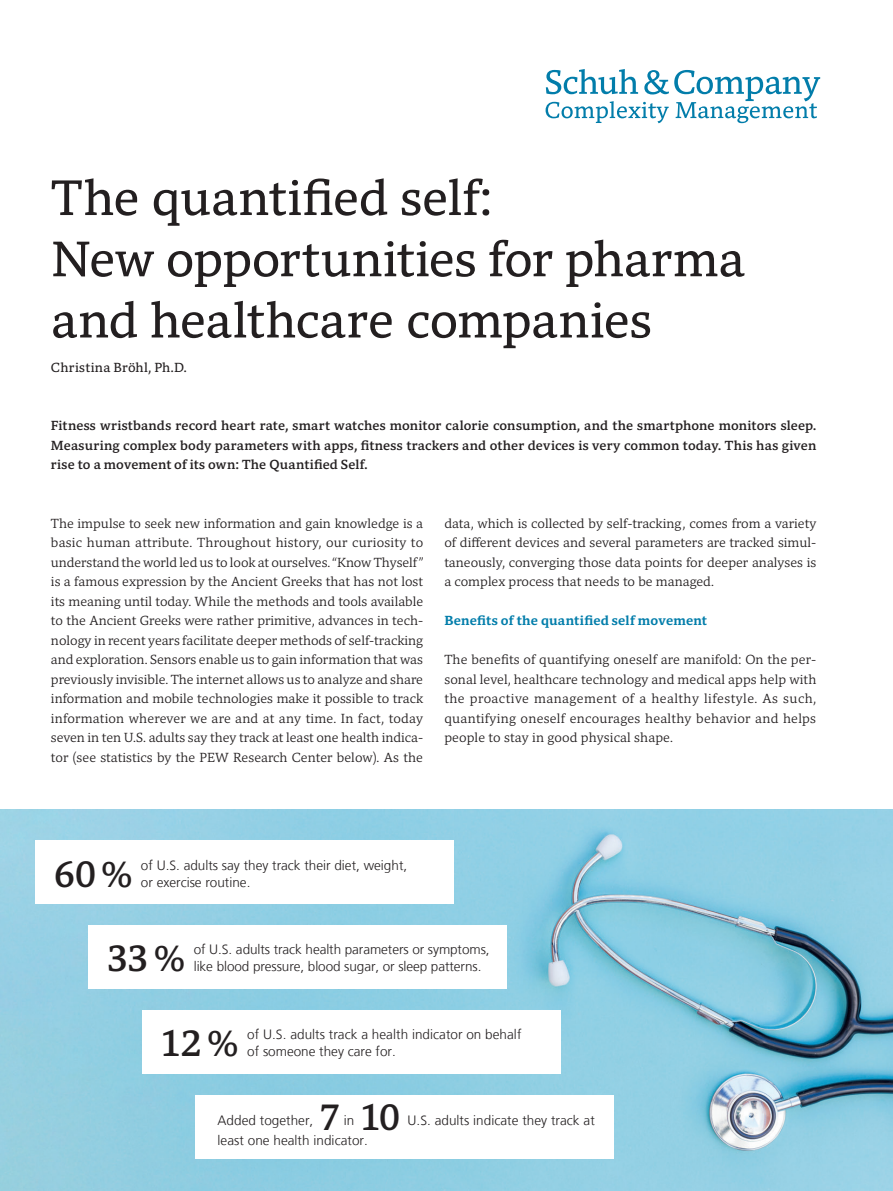
<style>
.page{position:relative;width:893px;height:1191px;background:#fff}
.page>*{position:absolute;margin:0;border:0;box-sizing:border-box;transform-origin:0 0}
.t1{font:51px/61.2px "Mundo Serif";letter-spacing:-.01em;color:#231f20}
.t2{font:600 37.5px "Mundo Serif";letter-spacing:-.015em;color:#231f20}
.t3{font:13.5px/19.5px "Mundo Serif";color:#231f20;text-align:justify}
.t4{font:300 13.5px/17.2px "Frutiger LT";color:#231f20}
.t5{font:600 13.5px/19.5px "Mundo Serif";letter-spacing:.01em;color:#231f20;text-align:justify}
.t6{font:500 13.5px "Mundo Serif";letter-spacing:.015em;color:#027daa}
.t7{font:13.5px "Mundo Serif";letter-spacing:.025em;color:#231f20}
</style>
<div class="page">
<img style="left:0;top:809px;width:893px;height:382px">
<div style="left:35px;top:840px;width:418px;height:64px;background:#fff"></div>
<svg style="left:546px;top:69px;width:274px;height:54px"></svg>
<div style="left:88px;top:925px;width:418px;height:64px;background:#fff"></div>
<div style="left:142px;top:1010px;width:419px;height:64px;background:#fff"></div>
<div style="left:196px;top:1095px;width:418px;height:64px;background:#fff"></div>
<h1 class="t1" style="left:51px;top:165px;width:696px">The quantified self:<br>New opportunities for pharma and healthcare companies</h1>
<p class="t7" style="left:51px;top:358px;width:137px">Christina Bröhl, Ph.D.</p>
<p class="t5" style="left:51px;top:415px;width:767px">Fitness wristbands record heart rate, smart watches monitor calorie consumption, and the smartphone monitors sleep.<br>Measuring complex body parameters with apps, fitness trackers and other devices is very common today. This has given rise to a movement of its own: The Quantified Self.</p>
<p class="t3" style="left:51px;top:513px;width:374px">The impulse to seek new information and gain knowledge is a basic human attribute. Throughout history, our curiosity to understand the world led us to look at ourselves. “Know Thyself ” is a famous expression by the Ancient Greeks that has not lost its meaning until today. While the methods and tools available to the Ancient Greeks were rather primitive, advances in tech&shy;nology in recent years facilitate deeper methods of self-tracking and exploration. Sensors enable us to gain information that was previously invisible. The internet allows us to analyze and share information and mobile technologies make it possible to track information wherever we are and at any time. In fact, today seven in ten U.S. adults say they track at least one health indica&shy;tor (see statistics by the PEW Research Center below). As the</p>
<p class="t3" style="left:444px;top:512px;width:374px">data, which is collected by self-tracking, comes from a variety of different devices and several parameters are tracked simul&shy;taneously, converging those data points for deeper analyses is a complex process that needs to be managed.</p>
<p class="t6" style="left:444px;top:611px;width:264px">Benefits of the quantified self movement</p>
<p class="t3" style="left:444px;top:649px;width:374px">The benefits of quantifying oneself are manifold: On the per&shy;sonal level, healthcare technology and medical apps help with the proactive management of a healthy lifestyle. As such, quantifying oneself encourages healthy behavior and helps people to stay in good physical shape.</p>
<h2 class="t2" style="left:54px;top:848px;width:80px">60%</h2>
<p class="t4" style="left:141px;top:856px;width:268px">of U.S. adults say they track their diet, weight, or exercise routine.</p>
<h2 class="t2" style="left:107px;top:932px;width:80px">33%</h2>
<p class="t4" style="left:194px;top:941px;width:297px">of U.S. adults track health parameters or symptoms, like blood pressure, blood sugar, or sleep patterns.</p>
<h2 class="t2" style="left:161px;top:1017px;width:80px">12%</h2>
<p class="t4" style="left:247px;top:1026px;width:276px">of U.S. adults track a health indicator on behalf of someone they care for.</p>
<h2 class="t2" style="left:319px;top:1091px;width:82px">7 10</h2>
<p class="t4" style="left:218px;top:1112px;width:97px">Added together,</p>
<p class="t4" style="left:344px;top:1112px;width:12px">in</p>
<p class="t4" style="left:407px;top:1112px;width:189px">U.S. adults indicate they track at</p>
<p class="t4" style="left:218px;top:1131px;width:152px">least one health indicator.</p>
</div>
